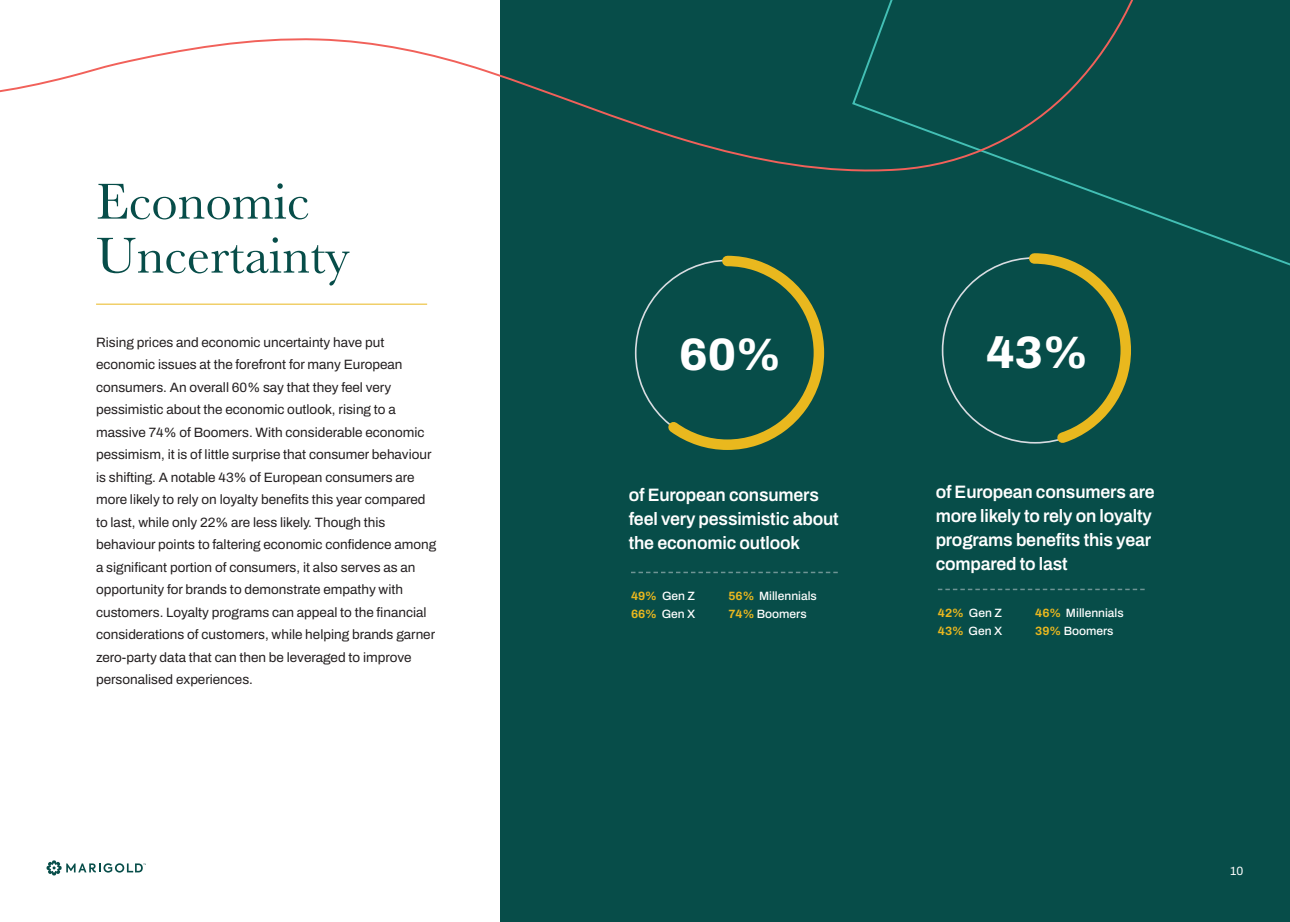
<style>
.page{position:relative;width:1290px;height:922px;background:#fff}
.page>*{position:absolute;margin:0;border:0;box-sizing:border-box;transform-origin:0 0}
.t1{font:52.5px/54px "Baskerville";color:#074d49}
.t2{font:800 45.45px "Archivo";color:#fff}
.t3{font:600 18px/24px "Archivo";letter-spacing:-.01em;color:#fff}
.t4{font:13.5px/22.5px "Archivo";color:#231f20}
.t5{font:500 12px "Archivo";color:#fff}
.t6{font:12px "Archivo";color:#fff}
.s1{font-weight:700;color:#e9b71f}
</style>
<div class="page">
<div style="left:652px;top:0;width:637px;height:922px;background:#074d49"></div>
<svg style="left:46px;top:860px;width:100px;height:15px"></svg>
<div style="left:500px;top:0;width:724px;height:922px;background:#074d49"></div>
<hr style="left:96px;top:304px;width:331px;height:1px;background:#e9b71f">
<svg style="left:631px;top:572px;width:206px;height:1px"></svg>
<svg style="left:937px;top:589px;width:207px;height:1px"></svg>
<svg style="left:634px;top:255px;width:191px;height:195px"></svg>
<svg style="left:941px;top:174px;width:348px;height:270px"></svg>
<svg style="left:0;top:0;width:1133px;height:174px"></svg>
<p class="t1" style="left:96px;top:175px;width:255px">Economic<br>Uncertainty</p>
<p class="t4" style="left:96px;top:331px;width:342px">Rising prices and economic uncertainty have put economic issues at the forefront for many European consumers. An overall 60% say that they feel very pessimistic about the economic outlook, rising to a massive 74% of Boomers. With considerable economic pessimism, it is of little surprise that consumer behaviour is shifting. A notable 43% of European consumers are more likely to rely on loyalty benefits this year compared to last, while only 22% are less likely. Though this behaviour points to faltering economic confidence among a significant portion of consumers, it also serves as an opportunity for brands to demonstrate empathy with customers. Loyalty programs can appeal to the financial considerations of customers, while helping brands garner zero-party data that can then be leveraged to improve personalised experiences.</p>
<p class="t2" style="left:679px;top:321px;width:103px">60%</p>
<p class="t2" style="left:985px;top:318px;width:103px">43%</p>
<p class="t3" style="left:628px;top:483px;width:211px">of European consumers feel very pessimistic about the economic outlook</p>
<p class="t3" style="left:935px;top:480px;width:220px">of European consumers are more likely to rely on loyalty programs benefits this year compared to last</p>
<p class="t5" style="left:728px;top:587px;width:90px"><span class="s1">56%</span> Millennials</p>
<p class="t5" style="left:728px;top:605px;width:80px"><span class="s1">74%</span> Boomers</p>
<p class="t5" style="left:1035px;top:604px;width:90px"><span class="s1">46%</span> Millennials</p>
<p class="t5" style="left:1035px;top:622px;width:80px"><span class="s1">39%</span> Boomers</p>
<p class="t5" style="left:631px;top:587px;width:66px"><span class="s1">49%</span> Gen Z</p>
<p class="t5" style="left:631px;top:605px;width:66px"><span class="s1">66%</span> Gen X</p>
<p class="t5" style="left:937px;top:604px;width:66px"><span class="s1">42%</span> Gen Z</p>
<p class="t5" style="left:937px;top:622px;width:66px"><span class="s1">43%</span> Gen X</p>
<p class="t6" style="left:1229px;top:862px;width:15px">10</p>
</div>
